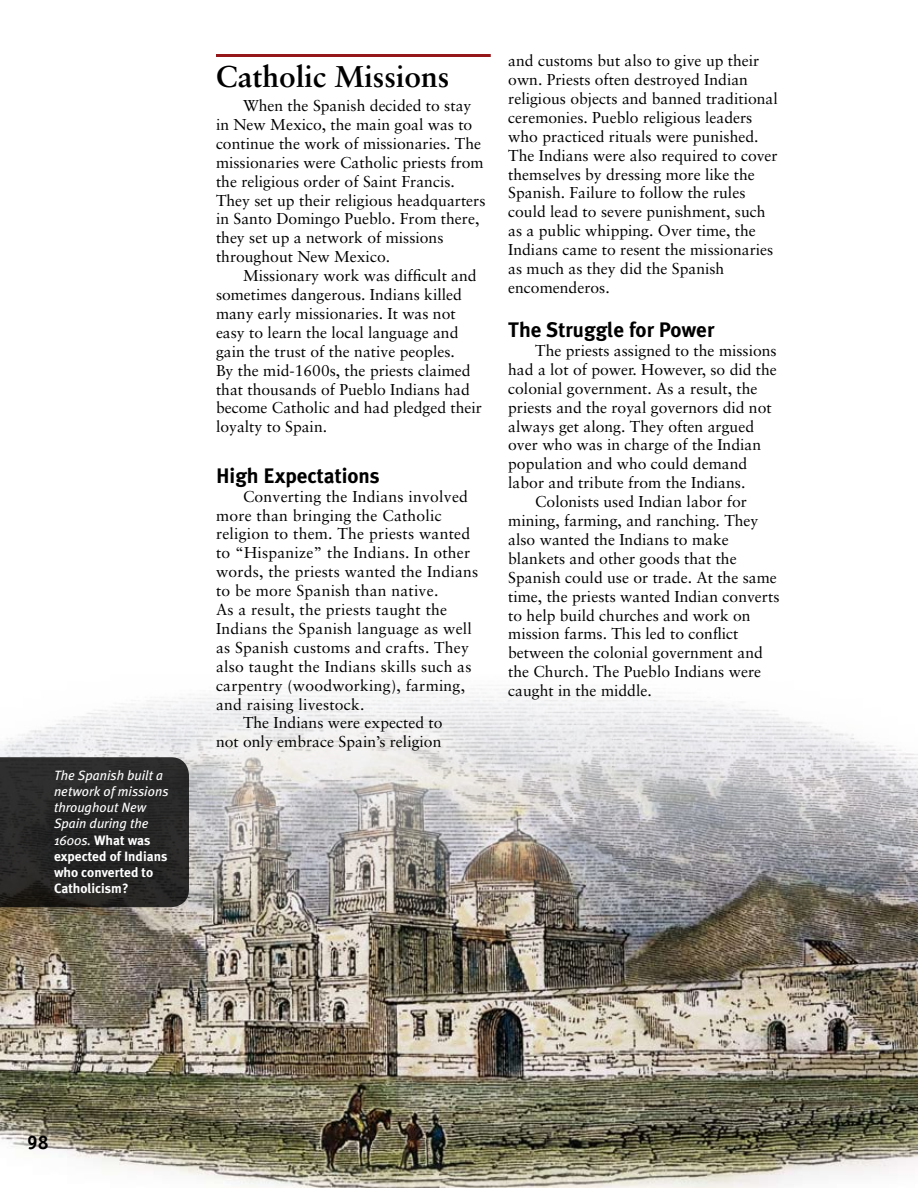
<style>
.page{position:relative;width:918px;height:1188px;background:#fff}
.page>*{position:absolute;margin:0;border:0;box-sizing:border-box;transform-origin:0 0}
.t1{font:700 30px "Sabon";color:#000}
.t2{font:700 21px "Meta Plus";color:#000}
.t3{font:700 19.5px "Officina Sans";color:#000}
.t4{font:15.75px/18.9px "Sabon";color:#000}
.t5{font:italic 13.5px/16.2px "Meta Plus";color:#fff}
.s1{font-weight:700;font-style:normal}
</style>
<div class="page">
<img style="left:0;top:688px;width:918px;height:500px">
<hr style="left:216px;top:54px;width:275px;height:3px;background:#96171a">
<svg style="left:0;top:757px;width:189px;height:150px;background:#272626"></svg>
<p class="t5" style="left:54px;top:767px;width:116px">The Spanish built a network of missions throughout New<br>Spain during the<br>1600s. <span class="s1">What was expected of Indians who converted to<br>Catholicism?</span></p>
<h1 class="t1" style="left:216px;top:58px;width:235px">Catholic Missions</h1>
<p class="t4" style="left:216px;top:96px;width:271px;text-indent:27px">When the Spanish decided to stay in New Mexico, the main goal was to continue the work of missionaries. The missionaries were Catholic priests from the religious order of Saint Francis.<br>They set up their religious headquarters in Santo Domingo Pueblo. From there, they set up a network of missions throughout New Mexico.</p>
<p class="t4" style="left:216px;top:266px;width:268px;text-indent:27px">Missionary work was difficult and sometimes dangerous. Indians killed many early missionaries. It was not easy to learn the local language and gain the trust of the native peoples.<br>By the mid-1600s, the priests claimed that thousands of Pueblo Indians had become Catholic and had pledged their loyalty to Spain.</p>
<h2 class="t2" style="left:216px;top:463px;width:165px">High Expectations</h2>
<p class="t4" style="left:243px;top:487px;width:227px">Converting the Indians involved</p>
<p class="t4" style="left:216px;top:505px;width:227px">more than bringing the Catholic</p>
<p class="t4" style="left:216px;top:524px;width:256px">religion to them. The priests wanted</p>
<p class="t4" style="left:216px;top:543px;width:256px">to “Hispanize” the Indians. In other</p>
<p class="t4" style="left:216px;top:562px;width:264px">words, the priests wanted the Indians</p>
<p class="t4" style="left:216px;top:581px;width:224px">to be more Spanish than native.</p>
<p class="t4" style="left:216px;top:600px;width:233px">As a result, the priests taught the</p>
<p class="t4" style="left:216px;top:619px;width:257px">Indians the Spanish language as well</p>
<p class="t4" style="left:216px;top:638px;width:255px">as Spanish customs and crafts. They</p>
<p class="t4" style="left:216px;top:657px;width:257px">also taught the Indians skills such as</p>
<p class="t4" style="left:216px;top:676px;width:251px">carpentry (woodworking), farming,</p>
<p class="t4" style="left:216px;top:694px;width:150px">and raising livestock.</p>
<p class="t4" style="left:243px;top:713px;width:201px">The Indians were expected to</p>
<p class="t4" style="left:216px;top:732px;width:227px">not only embrace Spain’s religion</p>
<p class="t4" style="left:508px;top:51px;width:271px">and customs but also to give up their own. Priests often destroyed Indian religious objects and banned traditional ceremonies. Pueblo religious leaders who practiced rituals were punished.<br>The Indians were also required to cover themselves by dressing more like the Spanish. Failure to follow the rules could lead to severe punishment, such as a public whipping. Over time, the Indians came to resent the missionaries as much as they did the Spanish encomenderos.</p>
<h2 class="t2" style="left:508px;top:318px;width:208px">The Struggle for Power</h2>
<p class="t4" style="left:535px;top:341px;width:243px">The priests assigned to the missions</p>
<p class="t4" style="left:508px;top:360px;width:270px">had a lot of power. However, so did the</p>
<p class="t4" style="left:508px;top:379px;width:251px">colonial government. As a result, the</p>
<p class="t4" style="left:508px;top:398px;width:265px">priests and the royal governors did not</p>
<p class="t4" style="left:508px;top:416px;width:247px">always get along. They often argued</p>
<p class="t4" style="left:508px;top:435px;width:254px">over who was in charge of the Indian</p>
<p class="t4" style="left:508px;top:454px;width:240px">population and who could demand</p>
<p class="t4" style="left:508px;top:473px;width:239px">labor and tribute from the Indians.</p>
<p class="t4" style="left:535px;top:492px;width:213px">Colonists used Indian labor for</p>
<p class="t4" style="left:508px;top:511px;width:252px">mining, farming, and ranching. They</p>
<p class="t4" style="left:508px;top:530px;width:222px">also wanted the Indians to make</p>
<p class="t4" style="left:508px;top:549px;width:230px">blankets and other goods that the</p>
<p class="t4" style="left:508px;top:568px;width:270px">Spanish could use or trade. At the same</p>
<p class="t4" style="left:508px;top:587px;width:273px">time, the priests wanted Indian converts</p>
<p class="t4" style="left:508px;top:605px;width:244px">to help build churches and work on</p>
<p class="t4" style="left:508px;top:624px;width:232px">mission farms. This led to conflict</p>
<p class="t4" style="left:508px;top:643px;width:256px">between the colonial government and</p>
<p class="t4" style="left:508px;top:662px;width:254px">the Church. The Pueblo Indians were</p>
<p class="t4" style="left:508px;top:681px;width:145px">caught in the middle.</p>
<p class="t3" style="left:27px;top:1131px;width:23px">98</p>
</div>
